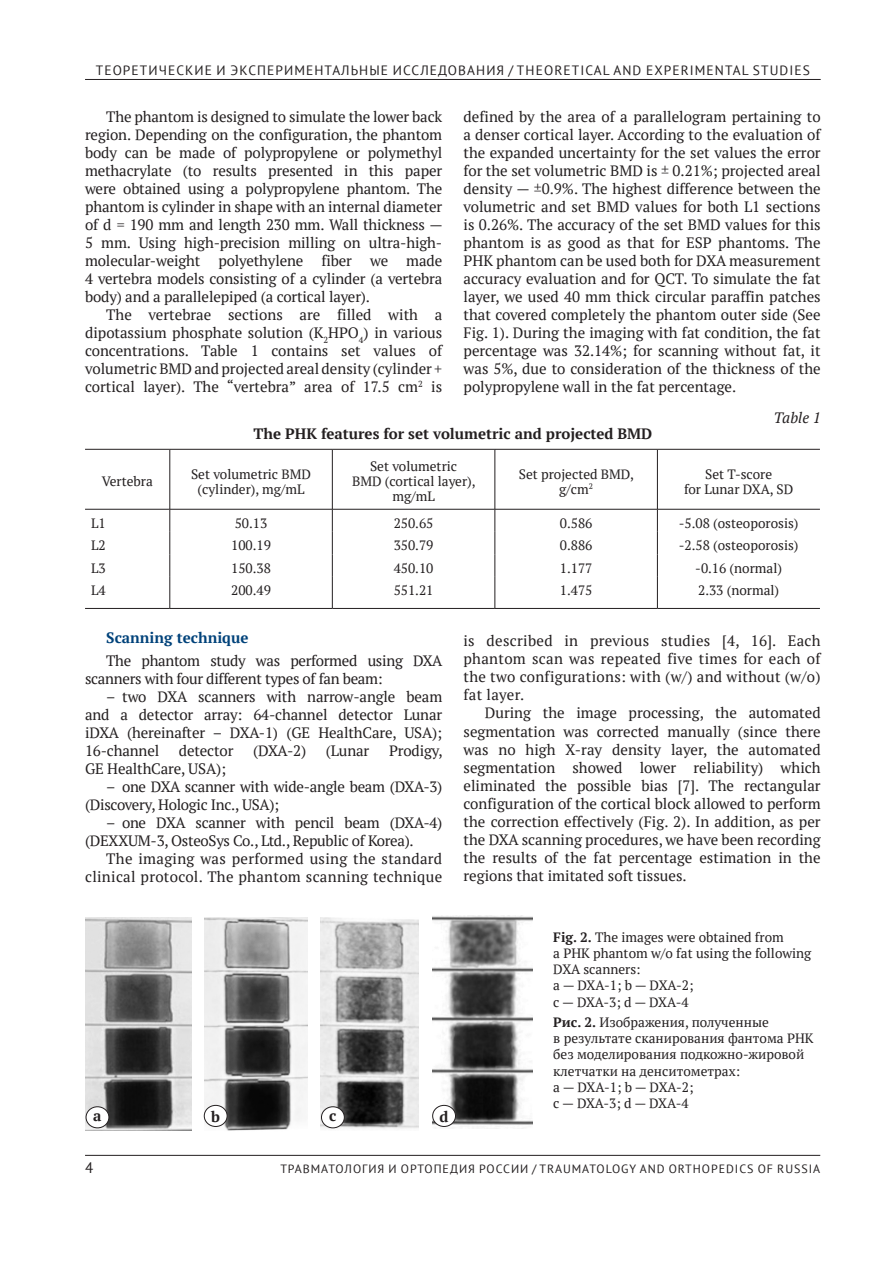
<style>
.page{position:relative;width:893px;height:1263px;background:#fff}
.page>*{position:absolute;margin:0;border:0;box-sizing:border-box;transform-origin:0 0}
.t1{font:15px/18px "PT Serif";letter-spacing:-.01em;color:#231f20;text-align:justify}
.t2{font:15px/18px "PT Serif";letter-spacing:.02em;color:#231f20;text-align:right}
.t3{font:700 15px "PT Serif";color:#231f20}
.t4{font:700 15px "PT Serif";color:#00427a}
.t5{font:italic 15px "PT Serif";color:#231f20}
.t6{font:15px "PT Sans";color:#231f20}
.t7{font:13.5px/16.2px "PT Serif";color:#231f20;text-align:center}
.t8{font:13.5px "PT Sans";letter-spacing:.08em;color:#231f20}
.t9{font:12px "PT Sans";letter-spacing:.08em;color:#231f20}
.s1{font-weight:700}
</style>
<div class="page">
<hr style="left:85px;top:79px;width:736px;height:1px;background:#231f20">
<hr style="left:85px;top:1155px;width:735px;height:1px;background:#231f20">
<hr style="left:85px;top:449px;width:85px;height:1px;background:#231f20">
<hr style="left:170px;top:449px;width:162px;height:1px;background:#231f20">
<hr style="left:170px;top:449px;width:1px;height:60px;background:#231f20">
<hr style="left:332px;top:449px;width:163px;height:1px;background:#231f20">
<hr style="left:332px;top:449px;width:1px;height:60px;background:#231f20">
<hr style="left:495px;top:449px;width:162px;height:1px;background:#231f20">
<hr style="left:495px;top:449px;width:1px;height:60px;background:#231f20">
<hr style="left:657px;top:449px;width:163px;height:1px;background:#231f20">
<hr style="left:657px;top:449px;width:1px;height:60px;background:#231f20">
<hr style="left:85px;top:509px;width:85px;height:1px;background:#231f20">
<hr style="left:170px;top:509px;width:162px;height:1px;background:#231f20">
<hr style="left:332px;top:509px;width:163px;height:1px;background:#231f20">
<hr style="left:495px;top:509px;width:162px;height:1px;background:#231f20">
<hr style="left:657px;top:509px;width:163px;height:1px;background:#231f20">
<svg style="left:170px;top:509px;width:1px;height:68px"></svg>
<svg style="left:332px;top:509px;width:1px;height:68px"></svg>
<svg style="left:495px;top:509px;width:1px;height:68px"></svg>
<svg style="left:657px;top:509px;width:1px;height:68px"></svg>
<hr style="left:170px;top:577px;width:1px;height:31px;background:#231f20">
<hr style="left:332px;top:577px;width:1px;height:31px;background:#231f20">
<hr style="left:495px;top:577px;width:1px;height:31px;background:#231f20">
<hr style="left:657px;top:577px;width:1px;height:31px;background:#231f20">
<hr style="left:85px;top:608px;width:85px;height:1px;background:#231f20">
<hr style="left:170px;top:608px;width:162px;height:1px;background:#231f20">
<hr style="left:332px;top:608px;width:163px;height:1px;background:#231f20">
<hr style="left:495px;top:608px;width:162px;height:1px;background:#231f20">
<hr style="left:657px;top:608px;width:163px;height:1px;background:#231f20">
<img style="left:85px;top:917px;width:106px;height:213px">
<img style="left:432px;top:916px;width:100px;height:211px">
<div style="left:433px;top:1105px;width:22px;height:21px;background:#fff;border-radius:50%"></div>
<div style="left:432px;top:1105px;width:24px;height:22px;border:1px solid #231f20;border-radius:50%"></div>
<div style="left:86px;top:1107px;width:23px;height:21px;background:#fff;border-radius:50%"></div>
<div style="left:86px;top:1106px;width:23px;height:22px;border:1px solid #231f20;border-radius:50%"></div>
<img style="left:204px;top:917px;width:103px;height:214px">
<img style="left:321px;top:917px;width:97px;height:212px">
<div style="left:204px;top:1105px;width:23px;height:21px;background:#fff;border-radius:50%"></div>
<div style="left:204px;top:1105px;width:23px;height:22px;border:1px solid #231f20;border-radius:50%"></div>
<div style="left:321px;top:1107px;width:23px;height:21px;background:#fff;border-radius:50%"></div>
<div style="left:321px;top:1106px;width:24px;height:22px;border:1px solid #231f20;border-radius:50%"></div>
<p class="t8" style="left:96px;top:61px;width:716px">ТЕОРЕТИЧЕСКИЕ И ЭКСПЕРИМЕНТАЛЬНЫЕ ИССЛЕДОВАНИЯ / THEORETICAL AND EXPERIMENTAL STUDIES</p>
<p class="t1" style="left:85px;top:108px;width:359px;text-indent:21px">The phantom is designed to simulate the lower back region. Depending on the configuration, the phantom body can be made of polypropylene or polymethyl methacrylate (to results presented in this paper were obtained using a polypropylene phantom. The phantom is cylinder in shape with an internal diameter of d = 190 mm and length 230 mm. Wall thickness — 5 mm. Using high-precision milling on ultra-high&shy;molecular-weight polyethylene fiber we made 4 vertebra models consisting of a cylinder (a vertebra body) and a parallelepiped (a cortical layer).</p>
<p class="t1" style="left:85px;top:306px;width:359px;text-indent:21px">The vertebrae sections are filled with a dipotassium phosphate solution (К<sub>2</sub>HPO<sub>4</sub>) in various concentrations. Table 1 contains set values of volumetric BMD and projected areal density (cylinder + cortical layer). The “vertebra” area of 17.5 cm<sup>2</sup> is</p>
<p class="t1" style="left:463px;top:108px;width:359px">defined by the area of a parallelogram pertaining to a denser cortical layer. According to the evaluation of the expanded uncertainty for the set values the error for the set volumetric BMD is ± 0.21%; projected areal density — ±0.9%. The highest difference between the volumetric and set BMD values for both L1 sections is 0.26%. The accuracy of the set BMD values for this phantom is as good as that for ESP phantoms. The PHK phantom can be used both for DXA measurement accuracy evaluation and for QCT. To simulate the fat layer, we used 40 mm thick circular paraffin patches that covered completely the phantom outer side (See Fig. 1). During the imaging with fat condition, the fat percentage was 32.14%; for scanning without fat, it was 5%, due to consideration of the thickness of the polypropylene wall in the fat percentage.</p>
<p class="t5" style="left:774px;top:409px;width:48px">Table 1</p>
<p class="t3" style="left:254px;top:425px;width:387px">The PHK features for set volumetric and projected BMD</p>
<p class="t7" style="left:102px;top:474px;width:53px">Vertebra</p>
<p class="t7" style="left:191px;top:467px;width:122px;line-height:15px">Set volumetric BMD (cylinder), mg/mL</p>
<p class="t7" style="left:352px;top:460px;width:125px;line-height:15px">Set volumetric<br>BMD (cortical layer), mg/mL</p>
<p class="t7" style="left:519px;top:467px;width:117px;line-height:15px">Set projected BMD, g/cm<sup>2</sup></p>
<p class="t7" style="left:684px;top:467px;width:111px;line-height:15px">Set T-score<br>for Lunar DXA, SD</p>
<p class="t7" style="left:91px;top:515px;width:16px">L1</p>
<p class="t7" style="left:235px;top:515px;width:34px">50.13</p>
<p class="t7" style="left:394px;top:515px;width:41px">250.65</p>
<p class="t7" style="left:560px;top:515px;width:34px">0.586</p>
<p class="t7" style="left:679px;top:515px;width:121px">-5.08 (osteoporosis)</p>
<p class="t7" style="left:91px;top:538px;width:16px">L2</p>
<p class="t7" style="left:231px;top:538px;width:41px">100.19</p>
<p class="t7" style="left:394px;top:538px;width:41px">350.79</p>
<p class="t7" style="left:560px;top:538px;width:34px">0.886</p>
<p class="t7" style="left:679px;top:538px;width:121px">-2.58 (osteoporosis)</p>
<p class="t7" style="left:91px;top:560px;width:16px">L3</p>
<p class="t7" style="left:231px;top:560px;width:41px">150.38</p>
<p class="t7" style="left:394px;top:560px;width:41px">450.10</p>
<p class="t7" style="left:560px;top:560px;width:34px">1.177</p>
<p class="t7" style="left:695px;top:560px;width:88px">-0.16 (normal)</p>
<p class="t7" style="left:91px;top:583px;width:16px">L4</p>
<p class="t7" style="left:231px;top:583px;width:41px">200.49</p>
<p class="t7" style="left:394px;top:583px;width:41px">551.21</p>
<p class="t7" style="left:560px;top:583px;width:34px">1.475</p>
<p class="t7" style="left:698px;top:583px;width:83px">2.33 (normal)</p>
<p class="t4" style="left:106px;top:630px;width:144px">Scanning technique</p>
<p class="t1" style="left:85px;top:652px;width:359px;text-indent:21px">The phantom study was performed using DXA scanners with four different types of fan beam:</p>
<p class="t1" style="left:85px;top:688px;width:359px;text-indent:21px">– two DXA scanners with narrow-angle beam and a detector array: 64-channel detector Lunar iDXA (hereinafter – DXA-1) (GE HealthCare, USA); 16-channel</p>
<p class="t1" style="left:179px;top:742px;width:56px">detector</p>
<p class="t1" style="left:253px;top:742px;width:55px">(DXA-2)</p>
<p class="t1" style="left:326px;top:742px;width:45px">(Lunar</p>
<p class="t1" style="left:389px;top:742px;width:55px">Prodigy,</p>
<p class="t1" style="left:85px;top:760px;width:143px">GE HealthCare, USA);</p>
<p class="t1" style="left:85px;top:778px;width:359px;text-indent:21px">– one DXA scanner with wide-angle beam (DXA-3) (Discovery, Hologic Inc., USA);</p>
<p class="t1" style="left:85px;top:814px;width:359px;text-indent:21px">– one DXA scanner with pencil beam (DXA-4) (DEXXUM-3, OsteoSys Co., Ltd., Republic of Korea).</p>
<p class="t2" style="left:85px;top:850px;width:359px">The imaging was performed using the standard clinical protocol. The phantom scanning technique</p>
<p class="t1" style="left:463px;top:633px;width:359px">is described in previous studies [4, 16]. Each phantom scan was repeated five times for each of the two configurations: with (w/) and without (w/o) fat layer.</p>
<p class="t1" style="left:463px;top:705px;width:359px;text-indent:21px">During the image processing, the automated segmentation was corrected manually (since there was no high X-ray density layer, the automated segmentation showed lower reliability) which eliminated the possible bias [7]. The rectangular configuration of the cortical block allowed to perform the correction effectively (Fig. 2). In addition, as per the DXA scanning procedures, we have been recording the results of the fat percentage estimation in the regions that imitated soft tissues.</p>
<p class="t3" style="left:93px;top:1107px;width:10px">а</p>
<p class="t3" style="left:211px;top:1108px;width:10px">b</p>
<p class="t3" style="left:329px;top:1107px;width:9px">с</p>
<p class="t3" style="left:440px;top:1108px;width:10px">d</p>
<p class="t7" style="left:553px;top:929px;width:260px;text-align:left"><span class="s1">Fig. 2.</span> The images were obtained from<br>a PHK phantom w/o fat using the following<br>DXA scanners:<br>a — DXA-1; b — DXA-2;<br>c — DXA-3; d — DXA-4</p>
<p class="t7" style="left:553px;top:1015px;width:262px;text-align:left"><span class="s1">Рис. 2.</span> Изображения, полученные<br>в результате сканирования фантома PHK без моделирования подкожно-жировой клетчатки на денситометрах:<br>a — DXA-1; b — DXA-2;<br>c — DXA-3; d — DXA-4</p>
<p class="t6" style="left:85px;top:1158px;width:10px">4</p>
<p class="t9" style="left:280px;top:1161px;width:541px">ТРАВМАТОЛОГИЯ И ОРТОПЕДИЯ РОССИИ / TRAUMATOLOGY AND ORTHOPEDICS OF RUSSIA</p>
</div>
